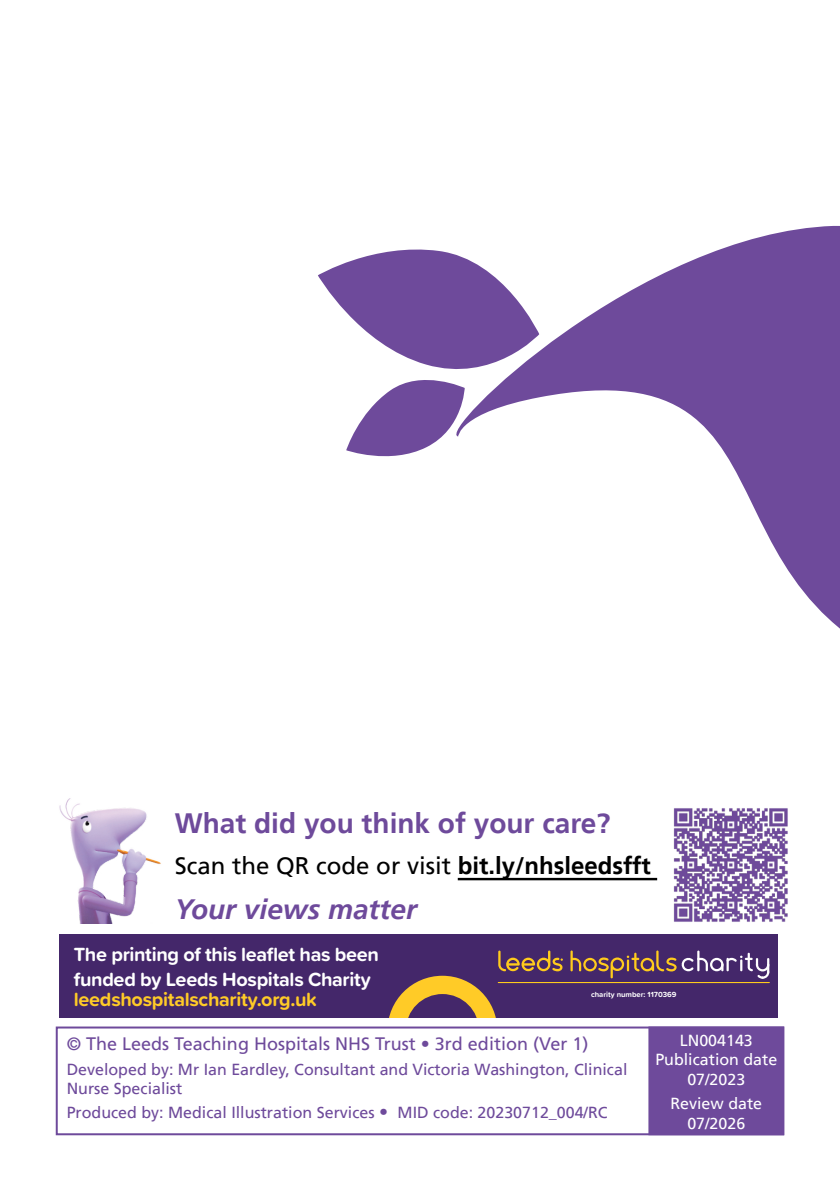
<style>
.page{position:relative;width:840px;height:1191px;background:#fff}
.page>*{position:absolute;margin:0;border:0;box-sizing:border-box;transform-origin:0 0}
.t1{font:700 28px "Frutiger LT";color:#6e4a9b}
.t2{font:italic 700 28px "Frutiger LT";color:#6e4a9b}
.t3{font:24px "Frutiger LT";color:#000}
.t4{font:700 19.8px/25.4px "Proxima Soft";letter-spacing:-.015em;color:#fff}
.t5{font:700 19.8px "Proxima Soft";letter-spacing:-.015em;color:#ffcb27}
.t6{font:18px "Frutiger LT";color:#6e4a9b}
.t7{font:16px/19.2px "Frutiger LT";color:#6e4a9b}
.t8{font:16px/19.2px "Frutiger LT";color:#fff;text-align:center}
.t9{font:700 7.6px "Proxima Soft";color:#fff}
.s1{font-weight:700}
.s2{font-size:18px}
</style>
<div class="page">
<div style="left:56px;top:1026px;width:727px;height:109px;border:2px solid #6e4a9b"></div>
<div style="left:648px;top:1026px;width:135px;height:109px;background:#6e4a9b;border:2px solid #6e4a9b"></div>
<img style="left:59px;top:798px;width:102px;height:125px">
<hr style="left:457px;top:878px;width:199px;height:2px;background:#000">
<img style="left:673px;top:808px;width:115px;height:114px">
<div style="left:60px;top:934px;width:717px;height:83px;background:#44276a"></div>
<svg style="left:389px;top:950px;width:173px;height:67px"></svg>
<svg style="left:570px;top:950px;width:198px;height:28px"></svg>
<hr style="left:498px;top:982px;width:270px;height:1px;background:#ffcb1c">
<svg style="left:539px;top:226px;width:300px;height:402px"></svg>
<svg style="left:318px;top:249px;width:221px;height:208px"></svg>
<h1 class="t1" style="left:175px;top:806px;width:437px">What did you think of your care?</h1>
<h2 class="t3" style="left:175px;top:851px;width:477px">Scan the QR code or visit <span class="s1">bit.ly/nhsleedsfft</span></h2>
<h1 class="t2" style="left:175px;top:893px;width:243px">Your views matter</h1>
<p class="t4" style="left:74px;top:941px;width:306px">The printing of this leaflet has been funded by Leeds Hospitals Charity</p>
<p class="t5" style="left:74px;top:984px;width:244px">leedshospitalscharity.org.uk</p>
<p class="t9" style="left:590px;top:988px;width:87px">charity number: 1170369</p>
<p class="t6" style="left:67px;top:1032px;width:523px">© The Leeds Teaching Hospitals NHS Trust • 3rd edition (Ver 1)</p>
<p class="t7" style="left:67px;top:1059px;width:562px">Developed by: Mr Ian Eardley, Consultant and Victoria Washington, Clinical<br>Nurse Specialist</p>
<p class="t7" style="left:67px;top:1103px;width:542px">Produced by: Medical Illustration Services <span class="s2">•</span> MID code: 20230712_004/RC</p>
<p class="t8" style="left:655px;top:1031px;width:123px">LN004143<br>Publication date<br>07/2023</p>
<p class="t8" style="left:670px;top:1094px;width:93px">Review date<br>07/2026</p>
</div>
